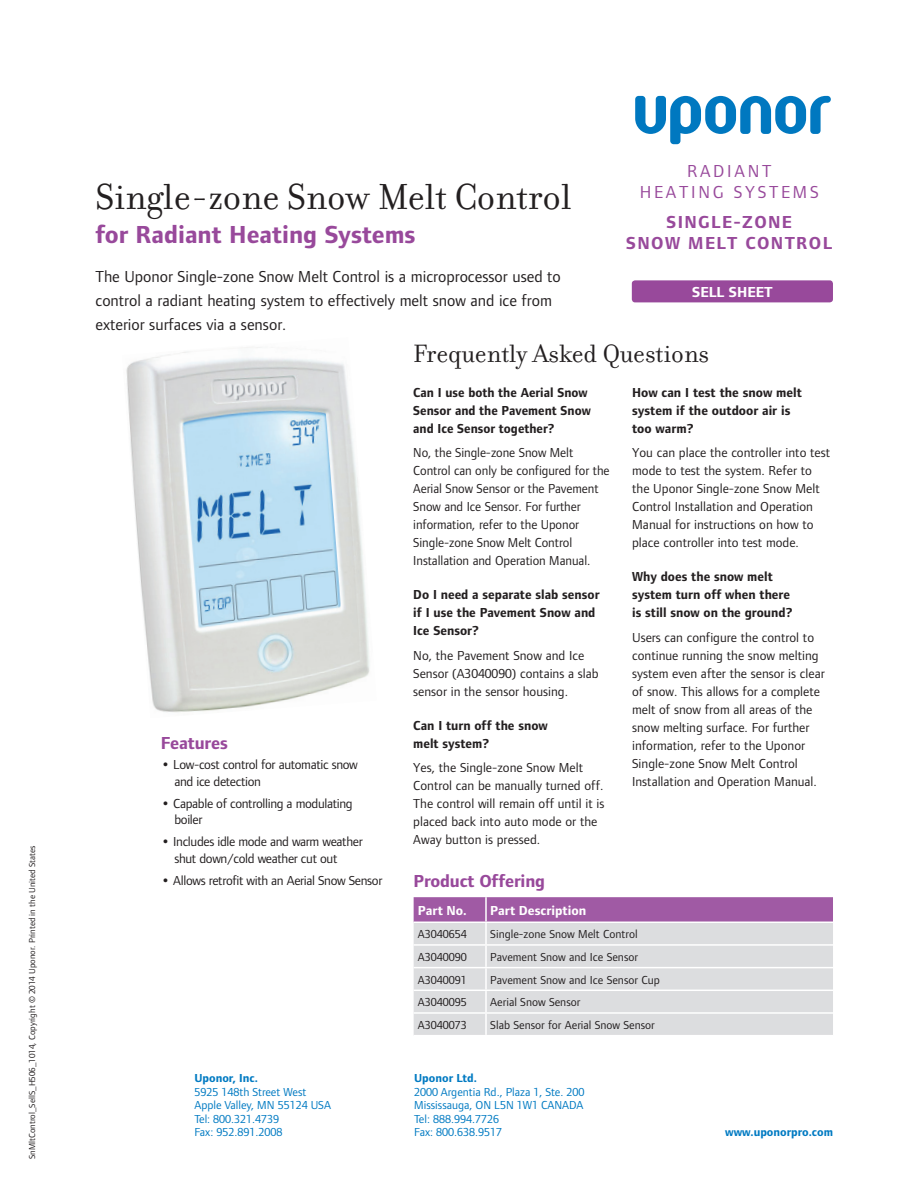
<style>
.page{position:relative;width:918px;height:1188px;background:#fff}
.page>*{position:absolute;margin:0;border:0;box-sizing:border-box;transform-origin:0 0}
.Heading_28_28{font:39px "Filosofia";color:#231f20}
.Heading_28_28-2{font:27px "Filosofia";color:#231f20}
.Heading_28_28-3{font:700 25.5px "Foundry Form Sans";color:#98499b}
.Sub_10_12_Foundry{font:700 18px/21px "Foundry Form Sans";letter-spacing:.075em;color:#98499b;text-align:center}
.Sub_10_12_Foundry-2{font:700 18px "Foundry Form Sans";letter-spacing:-.01em;color:#98499b}
.t1{font:18px/21px "Foundry Form Sans";letter-spacing:.15em;color:#98499b;text-align:center}
.Body_11_16{font:16.5px/24px "Foundry Form Sans";color:#231f20}
.t2{font:700 15px "Foundry Form Sans";color:#fff}
.Body_9_12{font:13.5px/18px "Foundry Form Sans";color:#231f20}
.Body_Bold_9_12{font:700 13.5px/18px "Foundry Form Sans";color:#231f20}
.Body_9_12-2{font:13.5px/16.5px "Foundry Form Sans";letter-spacing:-.025em;color:#231f20}
.Body_Bold_9_12-2{font:700 13.5px/18px "Foundry Form Sans";color:#231f20;scale:.95 1}
.Table_Head_9_9{font:700 13.5px "Foundry Form Sans";color:#fff}
.t3{font:12px/13.5px "Foundry Form Sans";color:#007ac2}
.Table_Body_8_9{font:12px "Foundry Form Sans";color:#231f20}
.t4{font:700 12px "Foundry Form Sans";color:#007ac2}
.t5{font:9px "Foundry Form Sans";color:#231f20}
.s1{font-weight:700;font-size:16.5px}
.s2{font-weight:700}
</style>
<div class="page">
<svg style="left:635px;top:96px;width:196px;height:48px"></svg>
<div style="left:632px;top:280px;width:201px;height:22px;background:#98499b;border-radius:3px"></div>
<svg style="left:414px;top:897px;width:419px;height:25px;background:#a25ea6"></svg>
<div style="left:414px;top:923px;width:419px;height:112px;background:#dcdddf"></div>
<hr style="left:485px;top:923px;width:2px;height:21px;background:#fff">
<hr style="left:485px;top:946px;width:2px;height:21px;background:#fff">
<hr style="left:485px;top:968px;width:2px;height:22px;background:#fff">
<hr style="left:485px;top:991px;width:2px;height:21px;background:#fff">
<hr style="left:485px;top:1014px;width:2px;height:21px;background:#fff">
<hr style="left:485px;top:897px;width:2px;height:25px;background:#fff">
<hr style="left:414px;top:944px;width:72px;height:2px;background:#fff">
<hr style="left:486px;top:944px;width:347px;height:2px;background:#fff">
<hr style="left:414px;top:967px;width:72px;height:1px;background:#fff">
<hr style="left:486px;top:967px;width:347px;height:1px;background:#fff">
<hr style="left:414px;top:990px;width:72px;height:1px;background:#fff">
<hr style="left:486px;top:990px;width:347px;height:1px;background:#fff">
<hr style="left:414px;top:1012px;width:72px;height:2px;background:#fff">
<hr style="left:486px;top:1012px;width:347px;height:2px;background:#fff">
<img style="left:126px;top:347px;width:244px;height:366px">
<p class="t5" style="left:27px;top:1159px;width:315px;rotate:-90deg">SnMltControl_SellS_H506_1014, Copyright © 2014 Uponor. Printed in the United States</p>
<p class="Heading_28_28" style="left:95px;top:175px;width:478px">Single-zone Snow Melt Control</p>
<p class="Heading_28_28-3" style="left:95px;top:220px;width:322px">for Radiant Heating Systems</p>
<p class="Body_11_16" style="left:95px;top:264px;width:467px">The Uponor Single-zone Snow Melt Control is a microprocessor used to control a radiant heating system to effectively melt snow and ice from exterior surfaces via a sensor.</p>
<p class="t1" style="left:640px;top:161px;width:180px">RADIANT<br>HEATING SYSTEMS</p>
<p class="Sub_10_12_Foundry" style="left:626px;top:211px;width:207px">SINGLE-ZONE<br>SNOW MELT CONTROL</p>
<p class="t2" style="left:692px;top:283px;width:82px">SELL SHEET</p>
<p class="Sub_10_12_Foundry-2" style="left:161px;top:732px;width:68px">Features</p>
<p class="Body_9_12-2" style="left:174px;top:757px;width:185px;text-indent:-13px"><span class="s1">•</span> Low-cost control for automatic snow and ice detection</p>
<p class="Body_9_12-2" style="left:174px;top:795px;width:180px;text-indent:-13px"><span class="s1">•</span> Capable of controlling a modulating boiler</p>
<p class="Body_9_12-2" style="left:174px;top:833px;width:190px;text-indent:-13px"><span class="s1">•</span> Includes idle mode and warm weather shut down/cold weather cut out</p>
<p class="Body_9_12-2" style="left:161px;top:872px;width:222px"><span class="s1">•</span> Allows retrofit with an Aerial Snow Sensor</p>
<p class="Heading_28_28-2" style="left:413px;top:339px;width:297px">Frequently Asked Questions</p>
<p class="Body_Bold_9_12-2" style="left:413px;top:383px;width:188px">Can I use both the Aerial Snow<br>Sensor and the Pavement Snow and Ice Sensor together?</p>
<p class="Body_9_12" style="left:413px;top:443px;width:198px">No, the Single-zone Snow Melt Control can only be configured for the Aerial Snow Sensor or the Pavement Snow and Ice Sensor. For further information, refer to the Uponor Single-zone Snow Melt Control Installation and Operation Manual.</p>
<p class="Body_Bold_9_12" style="left:413px;top:586px;width:188px">Do I need a separate slab sensor if I use the Pavement Snow and<br>Ice Sensor?</p>
<p class="Body_9_12" style="left:413px;top:646px;width:187px">No, the Pavement Snow and Ice<br>Sensor (A3040090) contains a slab sensor in the sensor housing.</p>
<p class="Body_Bold_9_12" style="left:413px;top:716px;width:136px">Can I turn off the snow melt system?</p>
<p class="Body_9_12" style="left:413px;top:759px;width:193px">Yes, the Single-zone Snow Melt<br>Control can be manually turned off.<br>The control will remain off until it is placed back into auto mode or the<br>Away button is pressed.</p>
<p class="Body_Bold_9_12" style="left:632px;top:383px;width:171px">How can I test the snow melt system if the outdoor air is too warm?</p>
<p class="Body_9_12" style="left:632px;top:443px;width:200px">You can place the controller into test mode to test the system. Refer to the Uponor Single-zone Snow Melt Control Installation and Operation Manual for instructions on how to place controller into test mode.</p>
<p class="Body_Bold_9_12" style="left:632px;top:568px;width:162px">Why does the snow melt system turn off when there is still snow on the ground?</p>
<p class="Body_9_12" style="left:632px;top:628px;width:194px">Users can configure the control to continue running the snow melting system even after the sensor is clear of snow. This allows for a complete melt of snow from all areas of the snow melting surface. For further information, refer to the Uponor Single-zone Snow Melt Control Installation and Operation Manual.</p>
<p class="Sub_10_12_Foundry-2" style="left:414px;top:871px;width:133px">Product Offering</p>
<p class="Table_Head_9_9" style="left:418px;top:903px;width:50px">Part No.</p>
<p class="Table_Head_9_9" style="left:490px;top:903px;width:98px">Part Description</p>
<p class="Table_Body_8_9" style="left:418px;top:928px;width:50px">A3040654</p>
<p class="Table_Body_8_9" style="left:490px;top:928px;width:149px">Single-zone Snow Melt Control</p>
<p class="Table_Body_8_9" style="left:418px;top:950px;width:50px">A3040090</p>
<p class="Table_Body_8_9" style="left:490px;top:950px;width:149px">Pavement Snow and Ice Sensor</p>
<p class="Table_Body_8_9" style="left:418px;top:973px;width:50px">A3040091</p>
<p class="Table_Body_8_9" style="left:490px;top:973px;width:171px">Pavement Snow and Ice Sensor Cup</p>
<p class="Table_Body_8_9" style="left:418px;top:996px;width:50px">A3040095</p>
<p class="Table_Body_8_9" style="left:490px;top:996px;width:92px">Aerial Snow Sensor</p>
<p class="Table_Body_8_9" style="left:418px;top:1018px;width:50px">A3040073</p>
<p class="Table_Body_8_9" style="left:490px;top:1018px;width:166px">Slab Sensor for Aerial Snow Sensor</p>
<p class="t3" style="left:194px;top:1072px;width:138px"><span class="s2">Uponor, Inc.<br></span>5925 148th Street West<br>Apple Valley, MN 55124 USA<br>Tel: 800.321.4739<br>Fax: 952.891.2008</p>
<p class="t3" style="left:414px;top:1071px;width:172px"><span class="s2">Uponor Ltd.<br></span>2000 Argentia Rd., Plaza 1, Ste. 200<br>Mississauga, ON L5N 1W1 CANADA<br>Tel: 888.994.7726<br>Fax: 800.638.9517</p>
<p class="t4" style="left:725px;top:1126px;width:109px">www.uponorpro.com</p>
</div>
